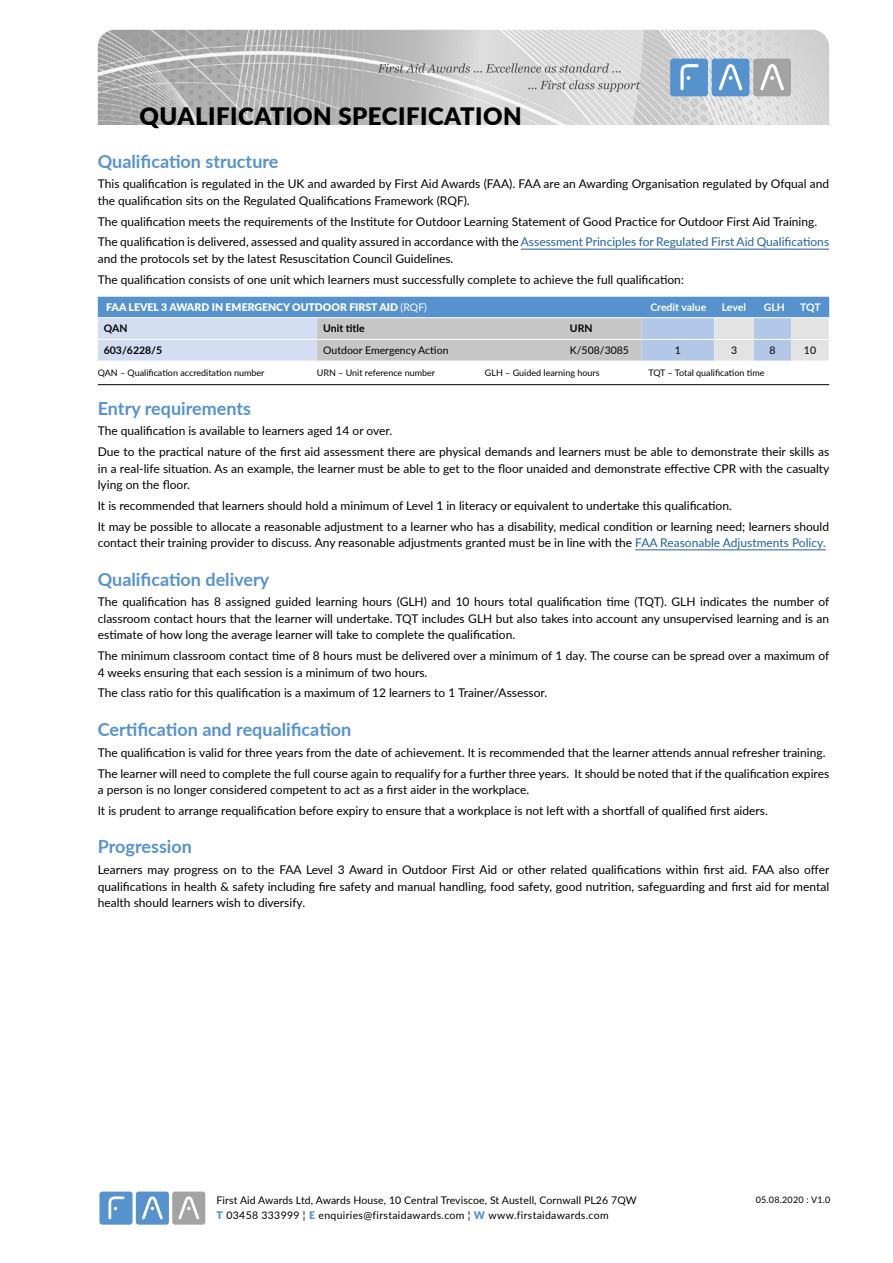
<style>
.page{position:relative;width:893px;height:1263px;background:#fff}
.page>*{position:absolute;margin:0;border:0;box-sizing:border-box;transform-origin:0 0}
.t1{font:900 24px "Lato";letter-spacing:.02em;color:#000}
.t2{font:700 18px "Lato";color:#5692ce}
.t3{font:12px/16.5px "Lato";color:#000}
.t4{font:10.5px "Lato";letter-spacing:.01em;color:#000}
.t5{font:10.5px "Lato";letter-spacing:.03em;color:#000}
.t6{font:900 10.5px "Lato";color:#fff}
.t7{font:700 10.5px "Lato";color:#000}
.t8{font:700 10.5px "Lato";color:#fff}
.t9{font:9px "Lato";color:#000}
.t10{font:9px "Lato";letter-spacing:.025em;color:#000}
.s1{color:#215f9f}
.s2{font-weight:400}
.s3{font-weight:900;color:#4f91ce}
</style>
<div class="page">
<img style="left:98px;top:30px;width:731px;height:95px">
<div style="left:712px;top:59px;width:37px;height:37px;background:#5692ce;border-radius:3px"></div>
<div style="left:753px;top:59px;width:38px;height:37px;background:#a3a3a3;border-radius:3px"></div>
<div style="left:670px;top:59px;width:38px;height:37px;background:#5692ce;border-radius:3px"></div>
<svg style="left:719px;top:64px;width:24px;height:27px"></svg>
<svg style="left:760px;top:64px;width:24px;height:27px"></svg>
<svg style="left:680px;top:64px;width:19px;height:26px"></svg>
<svg style="left:528px;top:80px;width:112px;height:12px"></svg>
<svg style="left:378px;top:63px;width:242px;height:10px;background:#b9b9b9"></svg>
<div style="left:136px;top:1191px;width:33px;height:33px;background:#5692ce;border-radius:3px"></div>
<div style="left:172px;top:1191px;width:33px;height:33px;background:#a3a3a3;border-radius:3px"></div>
<div style="left:99px;top:1191px;width:34px;height:33px;background:#5692ce;border-radius:3px"></div>
<svg style="left:142px;top:1196px;width:21px;height:23px"></svg>
<svg style="left:178px;top:1196px;width:21px;height:23px"></svg>
<svg style="left:109px;top:1196px;width:15px;height:23px"></svg>
<hr style="left:521px;top:249px;width:308px;height:1px;background:#215f9f">
<div style="left:98px;top:297px;width:731px;height:21px;background:#5692ce"></div>
<hr style="left:98px;top:384px;width:731px;height:1px;background:#000">
<hr style="left:635px;top:550px;width:191px;height:1px;background:#215f9f">
<svg style="left:98px;top:318px;width:731px;height:43px;background:#cad1dc"></svg>
<hr style="left:564px;top:317px;width:77px;height:1px;background:#fff">
<hr style="left:641px;top:317px;width:73px;height:1px;background:#fff">
<hr style="left:714px;top:317px;width:40px;height:1px;background:#fff">
<hr style="left:754px;top:317px;width:37px;height:1px;background:#fff">
<hr style="left:791px;top:317px;width:38px;height:1px;background:#fff">
<hr style="left:564px;top:339px;width:77px;height:1px;background:#fff">
<hr style="left:641px;top:339px;width:73px;height:1px;background:#fff">
<hr style="left:714px;top:339px;width:40px;height:1px;background:#fff">
<hr style="left:754px;top:339px;width:37px;height:1px;background:#fff">
<hr style="left:791px;top:339px;width:38px;height:1px;background:#fff">
<hr style="left:98px;top:317px;width:219px;height:1px;background:#fff">
<hr style="left:317px;top:317px;width:247px;height:1px;background:#fff">
<hr style="left:98px;top:339px;width:219px;height:1px;background:#fff">
<hr style="left:317px;top:339px;width:247px;height:1px;background:#fff">
<h1 class="t1" style="left:140px;top:99px;width:384px">QUALIFICATION SPECIFICATION</h1>
<h2 class="t2" style="left:98px;top:148px;width:182px">Qualification structure</h2>
<p class="t3" style="left:98px;top:175px;width:733px">This qualification is regulated in the UK and awarded by First Aid Awards (FAA). FAA are an Awarding Organisation regulated by Ofqual and the qualification sits on the Regulated Qualifications Framework (RQF).</p>
<p class="t3" style="left:98px;top:210px;width:733px;line-height:20.7px">The qualification meets the requirements of the Institute for Outdoor Learning Statement of Good Practice for Outdoor First Aid Training.<br>The qualification is delivered, assessed and quality assured in accordance with the <span class="s1">Assessment Principles for Regulated First Aid Qualifications</span></p>
<p class="t3" style="left:98px;top:248px;width:588px;line-height:20.7px">and the protocols set by the latest Resuscitation Council Guidelines.<br>The qualification consists of one unit which learners must successfully complete to achieve the full qualification:</p>
<p class="t6" style="left:106px;top:300px;width:322px">FAA LEVEL 3 AWARD IN EMERGENCY OUTDOOR FIRST AID <span class="s2">(RQF)</span></p>
<p class="t8" style="left:650px;top:300px;width:57px">Credit value</p>
<p class="t8" style="left:722px;top:300px;width:26px">Level</p>
<p class="t8" style="left:764px;top:300px;width:23px">GLH</p>
<p class="t8" style="left:800px;top:300px;width:22px">TQT</p>
<p class="t7" style="left:104px;top:321px;width:25px">QAN</p>
<p class="t7" style="left:323px;top:321px;width:43px">Unit title</p>
<p class="t7" style="left:570px;top:321px;width:24px">URN</p>
<p class="t7" style="left:104px;top:342px;width:60px">603/6228/5</p>
<p class="t4" style="left:323px;top:342px;width:127px">Outdoor Emergency Action</p>
<p class="t4" style="left:570px;top:342px;width:61px">K/508/3085</p>
<p class="t4" style="left:675px;top:342px;width:8px">1</p>
<p class="t4" style="left:731px;top:342px;width:8px">3</p>
<p class="t4" style="left:770px;top:342px;width:8px">8</p>
<p class="t4" style="left:804px;top:342px;width:14px">10</p>
<p class="t9" style="left:98px;top:366px;width:168px">QAN – Qualification accreditation number</p>
<p class="t9" style="left:317px;top:366px;width:120px">URN – Unit reference number</p>
<p class="t9" style="left:485px;top:366px;width:116px">GLH – Guided learning hours</p>
<p class="t9" style="left:648px;top:366px;width:118px">TQT – Total qualification time</p>
<h2 class="t2" style="left:98px;top:395px;width:155px">Entry requirements</h2>
<p class="t3" style="left:98px;top:420px;width:733px;line-height:20.7px">The qualification is available to learners aged 14 or over.<br>Due to the practical nature of the first aid assessment there are physical demands and learners must be able to demonstrate their skills as</p>
<p class="t3" style="left:98px;top:459px;width:733px">in a real-life situation. As an example, the learner must be able to get to the floor unaided and demonstrate effective CPR with the casualty lying on the floor.</p>
<p class="t3" style="left:98px;top:495px;width:733px;line-height:20.7px">It is recommended that learners should hold a minimum of Level 1 in literacy or equivalent to undertake this qualification.<br>It may be possible to allocate a reasonable adjustment to a learner who has a disability, medical condition or learning need; learners should</p>
<p class="t3" style="left:98px;top:534px;width:729px">contact their training provider to discuss. Any reasonable adjustments granted must be in line with the <span class="s1">FAA Reasonable Adjustments Policy.</span></p>
<h2 class="t2" style="left:98px;top:566px;width:173px">Qualification delivery</h2>
<p class="t3" style="left:98px;top:593px;width:733px;text-align:justify">The qualification has 8 assigned guided learning hours (GLH) and 10 hours total qualification time (TQT). GLH indicates the number of classroom contact hours that the learner will undertake. TQT includes GLH but also takes into account any unsupervised learning and is an estimate of how long the average learner will take to complete the qualification.</p>
<p class="t3" style="left:98px;top:647px;width:733px">The minimum classroom contact time of 8 hours must be delivered over a minimum of 1 day. The course can be spread over a maximum of<br>4 weeks ensuring that each session is a minimum of two hours.</p>
<p class="t3" style="left:98px;top:684px;width:451px">The class ratio for this qualification is a maximum of 12 learners to 1 Trainer/Assessor.</p>
<h2 class="t2" style="left:98px;top:716px;width:255px">Certification and requalification</h2>
<p class="t3" style="left:98px;top:742px;width:733px;line-height:20.7px">The qualification is valid for three years from the date of achievement. It is recommended that the learner attends annual refresher training.<br>The learner will need to complete the full course again to requalify for a further three years. It should be noted that if the qualification expires</p>
<p class="t3" style="left:98px;top:779px;width:672px;line-height:20.7px">a person is no longer considered competent to act as a first aider in the workplace.<br>It is prudent to arrange requalification before expiry to ensure that a workplace is not left with a shortfall of qualified first aiders.</p>
<h2 class="t2" style="left:98px;top:834px;width:96px">Progression</h2>
<p class="t3" style="left:98px;top:861px;width:733px;text-align:justify">Learners may progress on to the FAA Level 3 Award in Outdoor First Aid or other related qualifications within first aid. FAA also offer qualifications in health &amp; safety including fire safety and manual handling, food safety, good nutrition, safeguarding and first aid for mental health should learners wish to diversify.</p>
<p class="t4" style="left:217px;top:1193px;width:422px">First Aid Awards Ltd, Awards House, 10 Central Treviscoe, St Austell, Cornwall PL26 7QW</p>
<p class="t10" style="left:756px;top:1193px;width:76px">05.08.2020 : V1.0</p>
<p class="t5" style="left:217px;top:1208px;width:394px"><span class="s3">T</span> 03458 333999 ¦ <span class="s3">E</span> enquiries@firstaidawards.com ¦ <span class="s3">W</span> www.firstaidawards.com</p>
</div>
